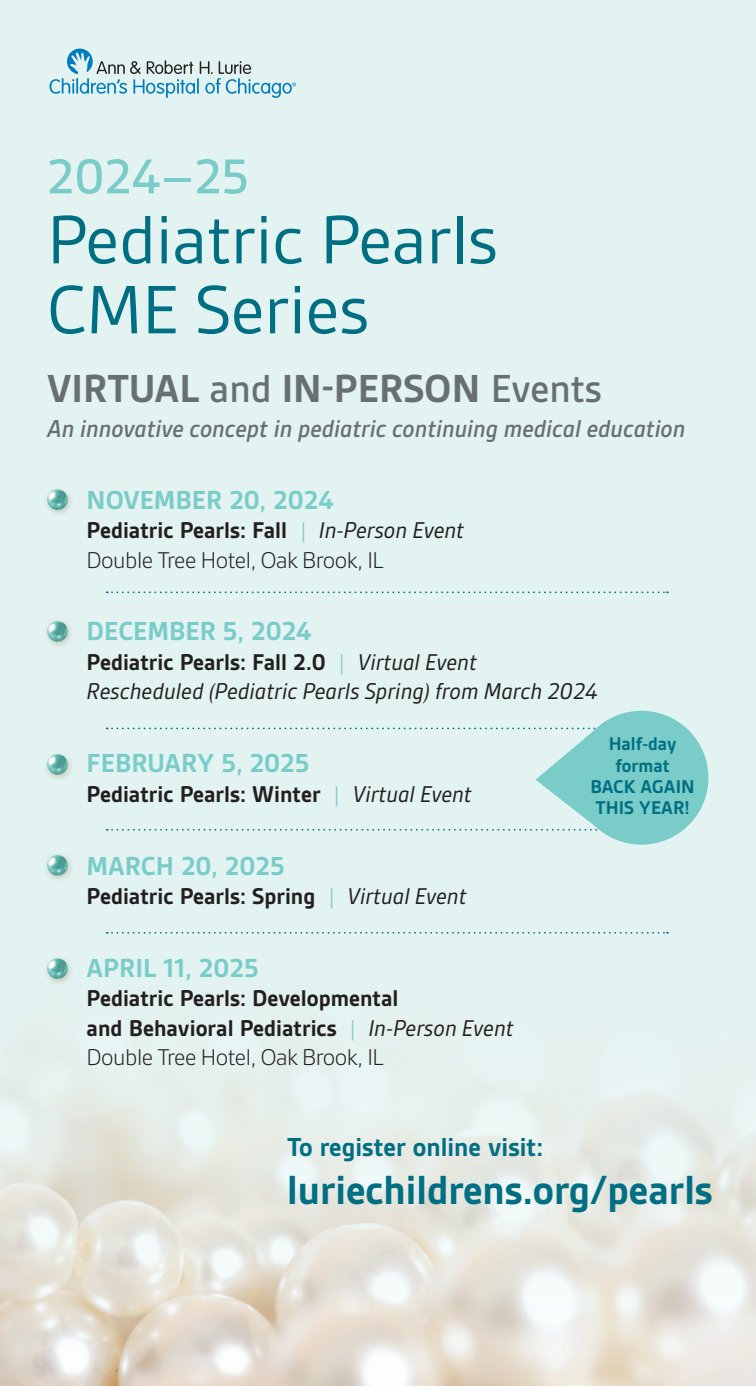
<style>
.page{position:relative;width:756px;height:1386px;background:#e2f3f2}
.page>*{position:absolute;margin:0;border:0;box-sizing:border-box;transform-origin:0 0}
.t1{font:73.5px/70px "Gesta";color:#006f83}
.t2{font:500 52.5px "Gesta";color:#7accc8}
.t3{font:700 43.75px "Gesta";color:#006f83}
.t4{font:700 42px "Gesta";color:#686f71}
.t5{font:700 28px "Gesta";color:#7accc8}
.t6{font:700 28px "Gesta";color:#006f83}
.t7{font:italic 500 26.25px "Gesta";color:#686f71}
.t8{font:700 24.5px/29.4px "Gesta";color:#231f20}
.t9{font:italic 24.5px/29.4px "Gesta";color:#231f20}
.t10{font:300 24.5px/29.4px "Gesta";letter-spacing:-.02em;color:#231f20}
.t11{font:700 19.78px/21.2px "Gesta";color:#006f83;text-align:center}
.s1{font-weight:500}
.s2{font-weight:700}
.s3{color:#7accc8}
.s4{font-weight:400;font-style:italic}
.s5{font-weight:700;font-style:normal}
.s6{font-weight:300;font-style:normal;color:#7accc8}
.s7{font-weight:300;color:#7accc8}
.s8{font-weight:300}
</style>
<div class="page">
<img style="left:0;top:1076px;width:756px;height:310px">
<svg style="left:49px;top:49px;width:247px;height:49px"></svg>
<svg style="left:107px;top:591px;width:561px;height:2px"></svg>
<svg style="left:107px;top:932px;width:561px;height:2px"></svg>
<svg style="left:107px;top:722px;width:497px;height:109px"></svg>
<div style="left:575px;top:711px;width:133px;height:134px;background:#7accc8;border-radius:50%"></div>
<div style="left:42px;top:485px;width:33px;height:33px;background:#ab9c76;opacity:.5"></div>
<img style="left:47px;top:489px;width:21px;height:21px;border-radius:10px">
<div style="left:42px;top:617px;width:33px;height:32px;background:#ab9c76;opacity:.5"></div>
<img style="left:47px;top:621px;width:21px;height:21px;border-radius:10px">
<div style="left:42px;top:750px;width:33px;height:32px;background:#ab9c76;opacity:.5"></div>
<img style="left:47px;top:754px;width:21px;height:21px;border-radius:10px">
<div style="left:42px;top:851px;width:33px;height:32px;background:#ab9c76;opacity:.5"></div>
<img style="left:47px;top:855px;width:21px;height:21px;border-radius:10px">
<div style="left:42px;top:954px;width:33px;height:32px;background:#ab9c76;opacity:.5"></div>
<img style="left:47px;top:958px;width:21px;height:21px;border-radius:10px">
<h2 class="t2" style="left:47px;top:148px;width:203px">2024–25</h2>
<h1 class="t1" style="left:47px;top:205px;width:452px">Pediatric Pearls<br>CME Series</h1>
<h3 class="t4" style="left:47px;top:366px;width:556px">VIRTUAL <span class="s1">and</span> IN-PERSON <span class="s1">Events</span></h3>
<p class="t7" style="left:47px;top:415px;width:640px">An innovative concept in pediatric continuing medical education</p>
<p class="t5" style="left:87px;top:484px;width:249px">NOVEMBER 20, 2024</p>
<p class="t10" style="left:87px;top:516px;width:379px"><span class="s2">Pediatric Pearls: Fall</span> <span class="s3">|</span> <span class="s4">In-Person Event<br></span>Double Tree Hotel, Oak Brook, IL</p>
<p class="t5" style="left:87px;top:616px;width:226px">DECEMBER 5, 2024</p>
<p class="t9" style="left:87px;top:647px;width:513px"><span class="s5">Pediatric Pearls: Fall 2.0</span> <span class="s6">|</span> Virtual Event<br>Rescheduled (Pediatric Pearls Spring) from March 2024</p>
<p class="t5" style="left:87px;top:748px;width:224px">FEBRUARY 5, 2025</p>
<p class="t8" style="left:87px;top:779px;width:387px">Pediatric Pearls: Winter <span class="s7">|</span> <span class="s4">Virtual Event</span></p>
<p class="t5" style="left:87px;top:850px;width:199px">MARCH 20, 2025</p>
<p class="t8" style="left:87px;top:882px;width:381px">Pediatric Pearls: Spring <span class="s7">|</span> <span class="s4">Virtual Event</span></p>
<p class="t5" style="left:87px;top:953px;width:173px">APRIL 11, 2025</p>
<p class="t8" style="left:87px;top:984px;width:429px">Pediatric Pearls: Developmental<br>and Behavioral Pediatrics <span class="s7">|</span> <span class="s4">In-Person Event<br></span><span class="s8">Double Tree Hotel, Oak Brook, IL</span></p>
<p class="t11" style="left:590px;top:734px;width:106px">Half-day format<br>BACK AGAIN<br>THIS YEAR!</p>
<p class="t6" style="left:287px;top:1132px;width:257px">To register online visit:</p>
<h3 class="t3" style="left:287px;top:1166px;width:427px">luriechildrens.org/pearls</h3>
</div>
